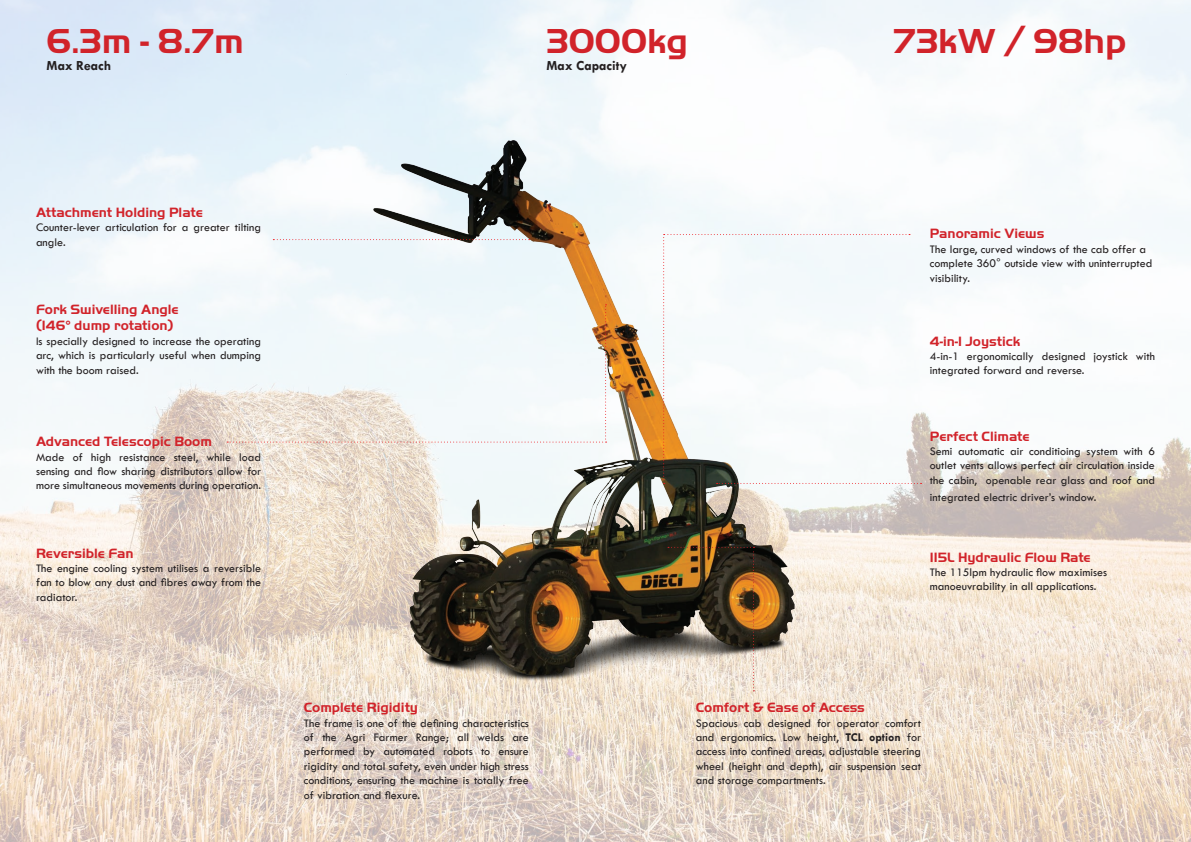
<style>
.page{position:relative;width:1191px;height:842px;background:#fff}
.page>*{position:absolute;margin:0;border:0;box-sizing:border-box;transform-origin:0 0}
.t1{font:700 36px "Handel Got D";color:#d1232a}
.t2{font:700 14px "Handel Got D";color:#d1232a}
.t3{font:700 14px "Tw Cen";color:#231f20}
.t4{font:12px/14.4px "Tw Cen";color:#231f20;text-align:justify}
.s1{font-weight:700}
</style>
<div class="page">
<img style="left:0;top:0;width:1191px;height:842px">
<img style="left:302px;top:135px;width:512px;height:563px">
<svg style="left:668px;top:547px;width:86px;height:144px;background:#826f57"></svg>
<svg style="left:273px;top:239px;width:257px;height:1px"></svg>
<div style="left:663px;top:234px;width:258px;height:250px;background:#f6fafc"></div>
<svg style="left:227px;top:304px;width:379px;height:139px"></svg>
<p class="t1" style="left:47px;top:21px;width:199px">6.3m - 8.7m</p>
<p class="t3" style="left:47px;top:57px;width:66px">Max Reach</p>
<p class="t1" style="left:546px;top:21px;width:143px">3000kg</p>
<p class="t3" style="left:546px;top:57px;width:82px">Max Capacity</p>
<p class="t1" style="left:893px;top:21px;width:234px">73kW / 98hp</p>
<p class="t2" style="left:36px;top:204px;width:168px">Attachment Holding Plate</p>
<p class="t4" style="left:36px;top:220px;width:227px">Counter-lever articulation for a greater tilting angle.</p>
<p class="t2" style="left:36px;top:301px;width:144px">Fork Swivelling Angle</p>
<p class="t2" style="left:36px;top:318px;width:139px">(146° dump rotation)</p>
<p class="t4" style="left:36px;top:334px;width:227px">Is specially designed to increase the operating arc, which is particularly useful when dumping with the boom raised.</p>
<p class="t2" style="left:36px;top:433px;width:177px">Advanced Telescopic Boom</p>
<p class="t4" style="left:36px;top:449px;width:227px">Made of high resistance steel, while load sensing and flow sharing distributors allow for more simultaneous movements during operation.</p>
<p class="t2" style="left:36px;top:545px;width:99px">Reversible Fan</p>
<p class="t4" style="left:36px;top:561px;width:226px">The engine cooling system utilises a reversible fan to blow any dust and fibres away from the radiator.</p>
<p class="t2" style="left:304px;top:700px;width:116px">Complete Rigidity</p>
<p class="t4" style="left:304px;top:716px;width:227px">The frame is one of the defining characteristics of the Agri Farmer Range; all welds are performed by automated robots to ensure rigidity and total safety, even under high stress conditions, ensuring the machine is totally free of vibration and flexure.</p>
<p class="t2" style="left:930px;top:226px;width:116px">Panoramic Views</p>
<p class="t4" style="left:930px;top:242px;width:224px;text-align:left">The large, curved windows of the cab offer a complete 360° outside view with uninterrupted visibility.</p>
<p class="t2" style="left:930px;top:333px;width:92px">4-in-1 Joystick</p>
<p class="t4" style="left:930px;top:349px;width:226px">4-in-1 ergonomically designed joystick with integrated forward and reverse.</p>
<p class="t2" style="left:930px;top:428px;width:101px">Perfect Climate</p>
<p class="t4" style="left:930px;top:444px;width:227px">Semi automatic air conditioing system with 6 outlet vents allows perfect air circulation inside the cabin, openable rear glass and roof and</p>
<p class="t4" style="left:930px;top:490px;width:168px">integrated electric driver’s window.</p>
<p class="t2" style="left:930px;top:549px;width:162px">115L Hydraulic Flow Rate</p>
<p class="t4" style="left:930px;top:565px;width:179px">The 115lpm hydraulic flow maximises manoeuvrability in all applications.</p>
<p class="t2" style="left:696px;top:700px;width:170px">Comfort &amp; Ease of Access</p>
<p class="t4" style="left:696px;top:716px;width:227px">Spacious cab designed for operator comfort and ergonomics. Low height, <span class="s1">TCL option</span> for access into confined areas, adjustable steering wheel (height and depth), air suspension seat and storage compartments.</p>
</div>
